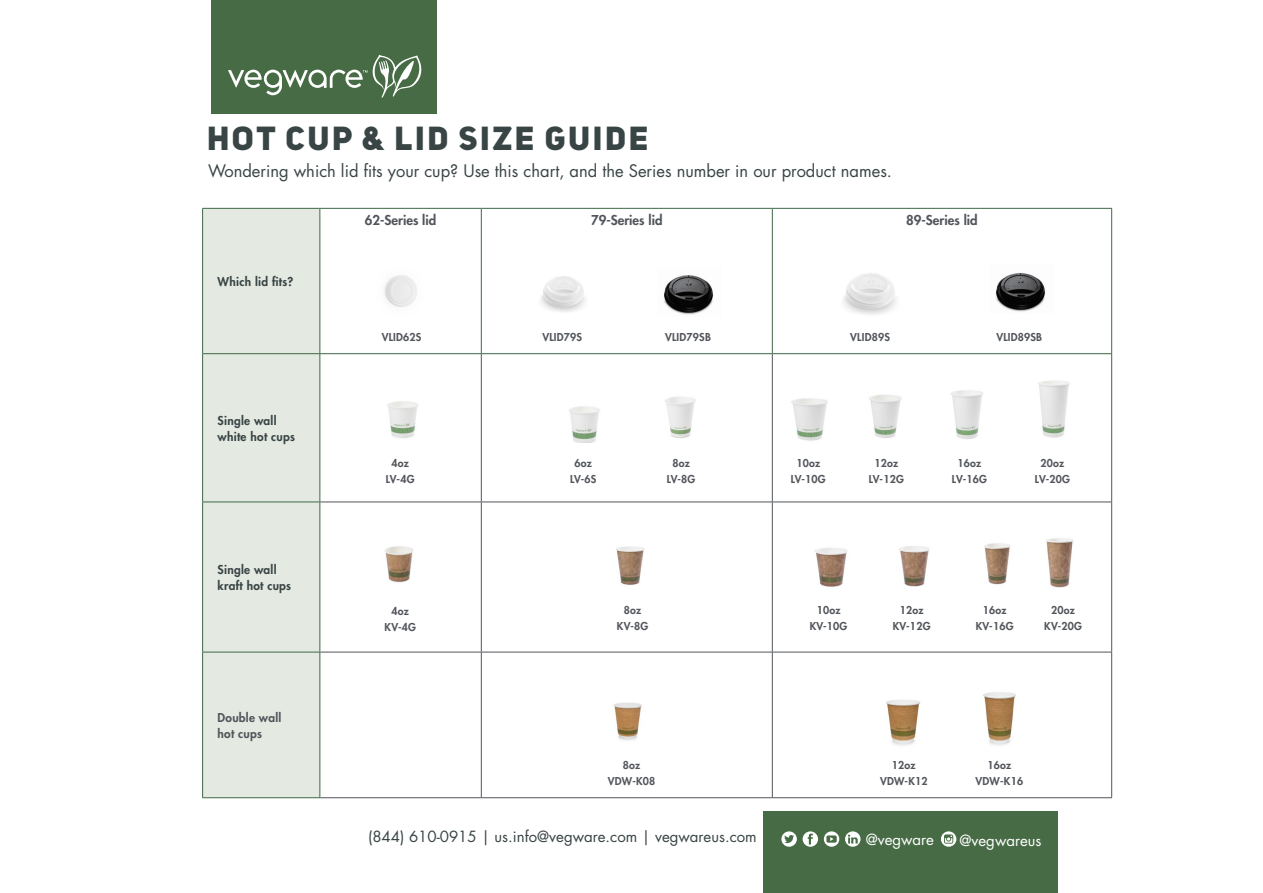
<style>
.page{position:relative;width:1263px;height:893px;background:#fff}
.page>*{position:absolute;margin:0;border:0;box-sizing:border-box;transform-origin:0 0}
.t1{font:33px "Uni Sans Heavy CAPS";letter-spacing:.08em;color:#394445}
.t2{font:16.8px "Futura Std";color:#394445}
.t3{font:15px "Futura Std";color:#394445}
.t4{font:15px "Futura Std";color:#fff}
.t5{font:800 13.2px "Futura Std";color:#52555b}
.t6{font:800 12px "Futura Std";letter-spacing:.02em;color:#394445}
.t7{font:800 12px "Futura Std";letter-spacing:.02em;color:#52555b}
.t8{font:800 10.65px "Futura Std";letter-spacing:.02em;color:#52555b}
</style>
<div class="page">
<img style="left:771px;top:375px;width:57px;height:91px">
<div style="left:203px;top:209px;width:117px;height:588px;background:#e4eae2"></div>
<hr style="left:202px;top:209px;width:1px;height:144px;background:#3e6846">
<hr style="left:202px;top:354px;width:1px;height:148px;background:#3e6846">
<hr style="left:202px;top:502px;width:1px;height:150px;background:#3e6846">
<hr style="left:202px;top:652px;width:118px;height:1px;background:#3e6846">
<hr style="left:202px;top:652px;width:1px;height:145px;background:#3e6846">
<hr style="left:481px;top:354px;width:1px;height:148px;background:#52555b">
<hr style="left:772px;top:354px;width:1px;height:148px;background:#52555b">
<hr style="left:1111px;top:354px;width:1px;height:148px;background:#52555b">
<hr style="left:320px;top:502px;width:161px;height:1px;background:#52555b">
<hr style="left:481px;top:502px;width:291px;height:1px;background:#52555b">
<hr style="left:481px;top:502px;width:1px;height:150px;background:#52555b">
<hr style="left:772px;top:502px;width:340px;height:1px;background:#52555b">
<hr style="left:772px;top:502px;width:1px;height:150px;background:#52555b">
<hr style="left:1111px;top:502px;width:1px;height:150px;background:#52555b">
<hr style="left:320px;top:652px;width:161px;height:1px;background:#52555b">
<hr style="left:481px;top:652px;width:291px;height:1px;background:#52555b">
<hr style="left:481px;top:652px;width:1px;height:145px;background:#52555b">
<hr style="left:772px;top:652px;width:340px;height:1px;background:#52555b">
<hr style="left:772px;top:652px;width:1px;height:145px;background:#52555b">
<hr style="left:1111px;top:652px;width:1px;height:145px;background:#52555b">
<hr style="left:320px;top:797px;width:161px;height:1px;background:#52555b">
<hr style="left:481px;top:797px;width:291px;height:1px;background:#52555b">
<hr style="left:772px;top:797px;width:340px;height:1px;background:#52555b">
<hr style="left:320px;top:354px;width:1px;height:148px;background:#3e6846">
<hr style="left:320px;top:502px;width:1px;height:150px;background:#3e6846">
<hr style="left:320px;top:652px;width:1px;height:145px;background:#3e6846">
<hr style="left:202px;top:797px;width:118px;height:1px;background:#3e6846">
<hr style="left:202px;top:208px;width:118px;height:1px;background:#3e6846">
<hr style="left:202px;top:353px;width:118px;height:1px;background:#3e6846">
<hr style="left:202px;top:502px;width:118px;height:1px;background:#3e6846">
<hr style="left:320px;top:209px;width:1px;height:144px;background:#3e6846">
<hr style="left:320px;top:208px;width:161px;height:1px;background:#3e6846">
<hr style="left:481px;top:208px;width:291px;height:1px;background:#3e6846">
<hr style="left:772px;top:208px;width:340px;height:1px;background:#3e6846">
<hr style="left:481px;top:209px;width:1px;height:144px;background:#3e6846">
<hr style="left:772px;top:209px;width:1px;height:144px;background:#3e6846">
<hr style="left:1111px;top:209px;width:1px;height:144px;background:#3e6846">
<hr style="left:320px;top:353px;width:161px;height:1px;background:#3e6846">
<hr style="left:481px;top:353px;width:291px;height:1px;background:#3e6846">
<hr style="left:772px;top:353px;width:340px;height:1px;background:#3e6846">
<div style="left:763px;top:811px;width:295px;height:82px;background:#476b45"></div>
<svg style="left:781px;top:831px;width:16px;height:16px"></svg>
<svg style="left:845px;top:831px;width:15px;height:16px"></svg>
<svg style="left:803px;top:831px;width:15px;height:16px"></svg>
<svg style="left:824px;top:831px;width:15px;height:16px"></svg>
<img style="left:541px;top:276px;width:44px;height:36px">
<img style="left:996px;top:273px;width:50px;height:39px">
<div style="left:211px;top:0;width:225px;height:113px;background:#476b45"></div>
<svg style="left:228px;top:55px;width:194px;height:43px"></svg>
<img style="left:387px;top:401px;width:31px;height:37px">
<img style="left:384px;top:275px;width:33px;height:32px">
<img style="left:665px;top:397px;width:31px;height:41px">
<img style="left:664px;top:275px;width:49px;height:40px">
<img style="left:843px;top:273px;width:54px;height:42px">
<img style="left:869px;top:395px;width:33px;height:43px">
<img style="left:951px;top:390px;width:32px;height:49px">
<img style="left:1038px;top:380px;width:32px;height:58px">
<img style="left:815px;top:548px;width:33px;height:39px">
<img style="left:569px;top:406px;width:31px;height:36px">
<img style="left:385px;top:546px;width:29px;height:37px">
<img style="left:616px;top:546px;width:29px;height:39px">
<img style="left:899px;top:546px;width:31px;height:41px">
<img style="left:984px;top:543px;width:27px;height:42px">
<svg style="left:941px;top:831px;width:15px;height:16px"></svg>
<img style="left:1046px;top:538px;width:28px;height:50px">
<img style="left:886px;top:700px;width:34px;height:45px">
<img style="left:983px;top:692px;width:33px;height:53px">
<img style="left:613px;top:702px;width:29px;height:38px">
<p class="t1" style="left:207px;top:117px;width:443px">HOT CUP &amp; LID SIZE GUIDE</p>
<p class="t2" style="left:208px;top:160px;width:685px">Wondering which lid fits your cup? Use this chart, and the Series number in our product names.</p>
<p class="t6" style="left:218px;top:274px;width:77px">Which lid fits?</p>
<p class="t6" style="left:218px;top:413px;width:60px">Single wall</p>
<p class="t6" style="left:218px;top:429px;width:79px">white hot cups</p>
<p class="t6" style="left:218px;top:562px;width:60px">Single wall</p>
<p class="t6" style="left:218px;top:578px;width:75px">kraft hot cups</p>
<p class="t7" style="left:218px;top:710px;width:65px">Double wall</p>
<p class="t7" style="left:218px;top:726px;width:46px">hot cups</p>
<p class="t5" style="left:365px;top:211px;width:73px">62-Series lid</p>
<p class="t5" style="left:591px;top:211px;width:73px">79-Series lid</p>
<p class="t5" style="left:906px;top:211px;width:73px">89-Series lid</p>
<p class="t8" style="left:382px;top:330px;width:41px">VLID62S</p>
<p class="t8" style="left:542px;top:330px;width:41px">VLID79S</p>
<p class="t8" style="left:665px;top:330px;width:47px">VLID79SB</p>
<p class="t8" style="left:850px;top:330px;width:41px">VLID89S</p>
<p class="t8" style="left:996px;top:330px;width:47px">VLID89SB</p>
<p class="t8" style="left:391px;top:457px;width:19px">4oz</p>
<p class="t8" style="left:386px;top:473px;width:30px">LV-4G</p>
<p class="t8" style="left:391px;top:604px;width:19px">4oz</p>
<p class="t8" style="left:385px;top:620px;width:33px">KV-4G</p>
<p class="t8" style="left:574px;top:457px;width:19px">6oz</p>
<p class="t8" style="left:570px;top:473px;width:28px">LV-6S</p>
<p class="t8" style="left:672px;top:456px;width:19px">8oz</p>
<p class="t8" style="left:667px;top:472px;width:30px">LV-8G</p>
<p class="t8" style="left:624px;top:604px;width:19px">8oz</p>
<p class="t8" style="left:617px;top:620px;width:33px">KV-8G</p>
<p class="t8" style="left:796px;top:456px;width:25px">10oz</p>
<p class="t8" style="left:791px;top:472px;width:36px">LV-10G</p>
<p class="t8" style="left:874px;top:456px;width:25px">12oz</p>
<p class="t8" style="left:869px;top:472px;width:36px">LV-12G</p>
<p class="t8" style="left:957px;top:456px;width:25px">16oz</p>
<p class="t8" style="left:952px;top:472px;width:36px">LV-16G</p>
<p class="t8" style="left:1040px;top:456px;width:25px">20oz</p>
<p class="t8" style="left:1035px;top:472px;width:36px">LV-20G</p>
<p class="t8" style="left:817px;top:604px;width:25px">10oz</p>
<p class="t8" style="left:810px;top:620px;width:39px">KV-10G</p>
<p class="t8" style="left:900px;top:604px;width:25px">12oz</p>
<p class="t8" style="left:893px;top:620px;width:39px">KV-12G</p>
<p class="t8" style="left:983px;top:604px;width:25px">16oz</p>
<p class="t8" style="left:976px;top:620px;width:39px">KV-16G</p>
<p class="t8" style="left:1051px;top:604px;width:25px">20oz</p>
<p class="t8" style="left:1044px;top:620px;width:39px">KV-20G</p>
<p class="t8" style="left:623px;top:758px;width:19px">8oz</p>
<p class="t8" style="left:608px;top:774px;width:49px">VDW-K08</p>
<p class="t8" style="left:892px;top:758px;width:25px">12oz</p>
<p class="t8" style="left:880px;top:774px;width:49px">VDW-K12</p>
<p class="t8" style="left:987px;top:758px;width:25px">16oz</p>
<p class="t8" style="left:975px;top:774px;width:49px">VDW-K16</p>
<p class="t3" style="left:368px;top:827px;width:390px">(844) 610-0915 | us.info@vegware.com | vegwareus.com</p>
<p class="t4" style="left:866px;top:830px;width:70px">@vegware</p>
<p class="t4" style="left:959px;top:830px;width:83px">@vegwareus</p>
</div>
